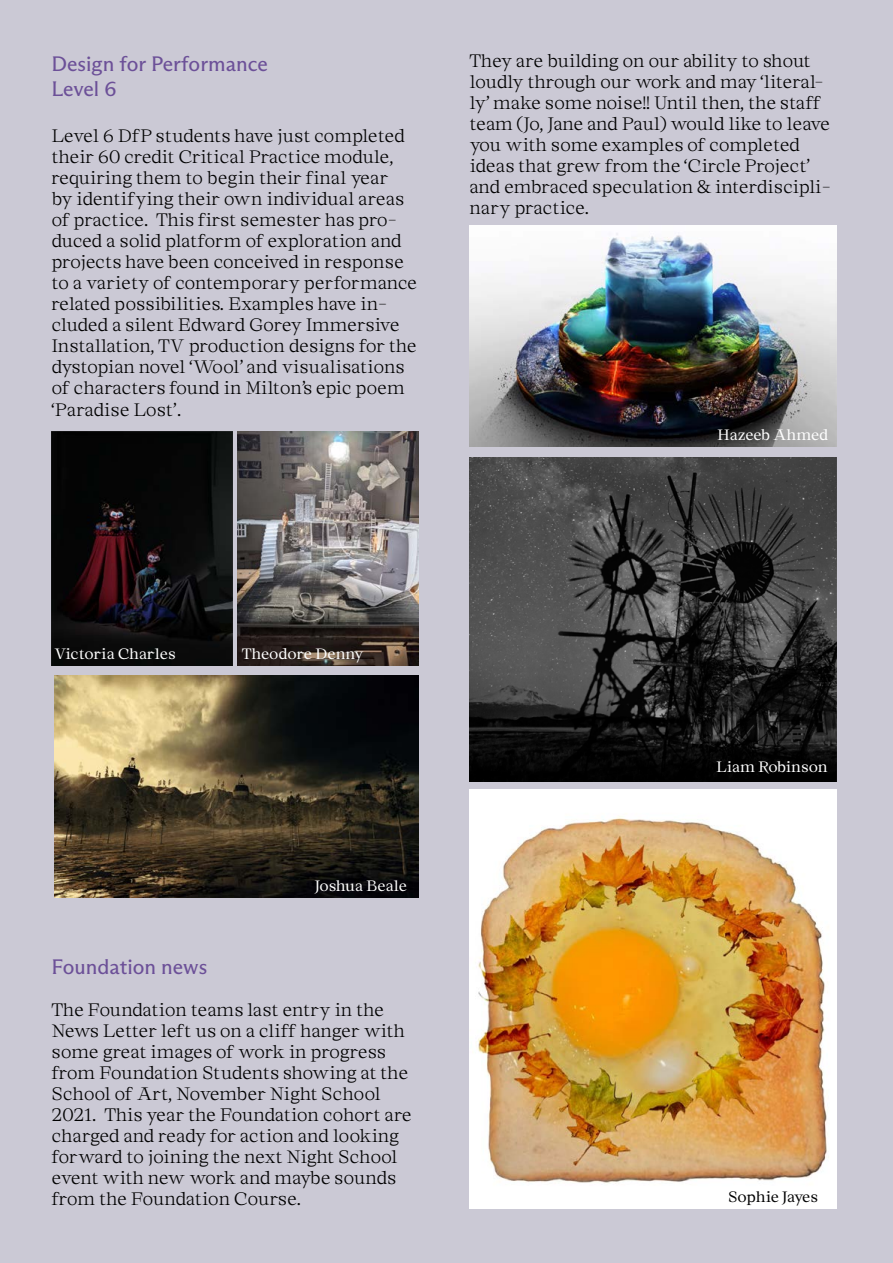
<style>
.page{position:relative;width:893px;height:1263px;background:#cbc9d5}
.page>*{position:absolute;margin:0;border:0;box-sizing:border-box;transform-origin:0 0}
.t1{font:21px/25.2px "ABC Arizona Flare";color:#6c5098}
.t2{font:300 18px/21px "Chapter";letter-spacing:-.03em;color:#000}
.t3{font:15px "Chapter";letter-spacing:-.02em;color:#fff}
.t4{font:15px "Chapter";letter-spacing:-.03em;color:#000}
.s1{color:#fff}
</style>
<div class="page">
<img style="left:51px;top:432px;width:181px;height:234px">
<img style="left:237px;top:432px;width:181px;height:234px">
<img style="left:54px;top:676px;width:364px;height:221px">
<img style="left:469px;top:225px;width:367px;height:221px">
<img style="left:469px;top:457px;width:367px;height:324px">
<img style="left:469px;top:790px;width:367px;height:419px">
<p class="t1" style="left:51px;top:51px;width:218px">Design for Performance<br>Level 6</p>
<p class="t2" style="left:51px;top:126px;width:367px">Level 6 DfP students have just completed their 60 credit Critical Practice module, requiring them to begin their final year<br>by identifying their own individual areas of practice. This first semester has pro&shy;duced a solid platform of exploration and projects have been conceived in response to a variety of contemporary performance related possibilities. Examples have in&shy;cluded a silent Edward Gorey Immersive Installation, TV production designs for the dystopian novel ‘Wool’ and visualisations of characters found in Milton’s epic poem ‘Paradise Lost’.</p>
<p class="t2" style="left:469px;top:51px;width:363px">They are building on our ability to shout loudly through our work and may ‘literal&shy;ly’ make some noise!! Until then, the staff team (Jo, Jane and Paul) would like to leave you with some examples of completed ideas that grew from the ‘Circle Project’ and embraced speculation &amp; interdiscipli&shy;nary practice.</p>
<p class="t3" style="left:717px;top:426px;width:113px">Hazeeb Ahmed</p>
<p class="t3" style="left:54px;top:645px;width:123px">Victoria Charles</p>
<p class="t3" style="left:242px;top:645px;width:123px">Theodore Denny</p>
<p class="t3" style="left:315px;top:877px;width:94px">Joshua Beale</p>
<p class="t1" style="left:51px;top:954px;width:157px">Foundation news</p>
<p class="t2" style="left:51px;top:1000px;width:362px">The Foundation teams last entry in the News Letter left us on a cliff hanger with some great images of work in progress from Foundation Students showing at the School of Art, November Night School 2021. This year the Foundation cohort are charged and ready for action and looking forward to joining the next Night School event with new work and maybe sounds from the Foundation Course.</p>
<p class="t3" style="left:716px;top:758px;width:113px">Liam Robinson</p>
<p class="t4" style="left:728px;top:1188px;width:101px">Sophie Jayes<span class="s1">n</span></p>
</div>
